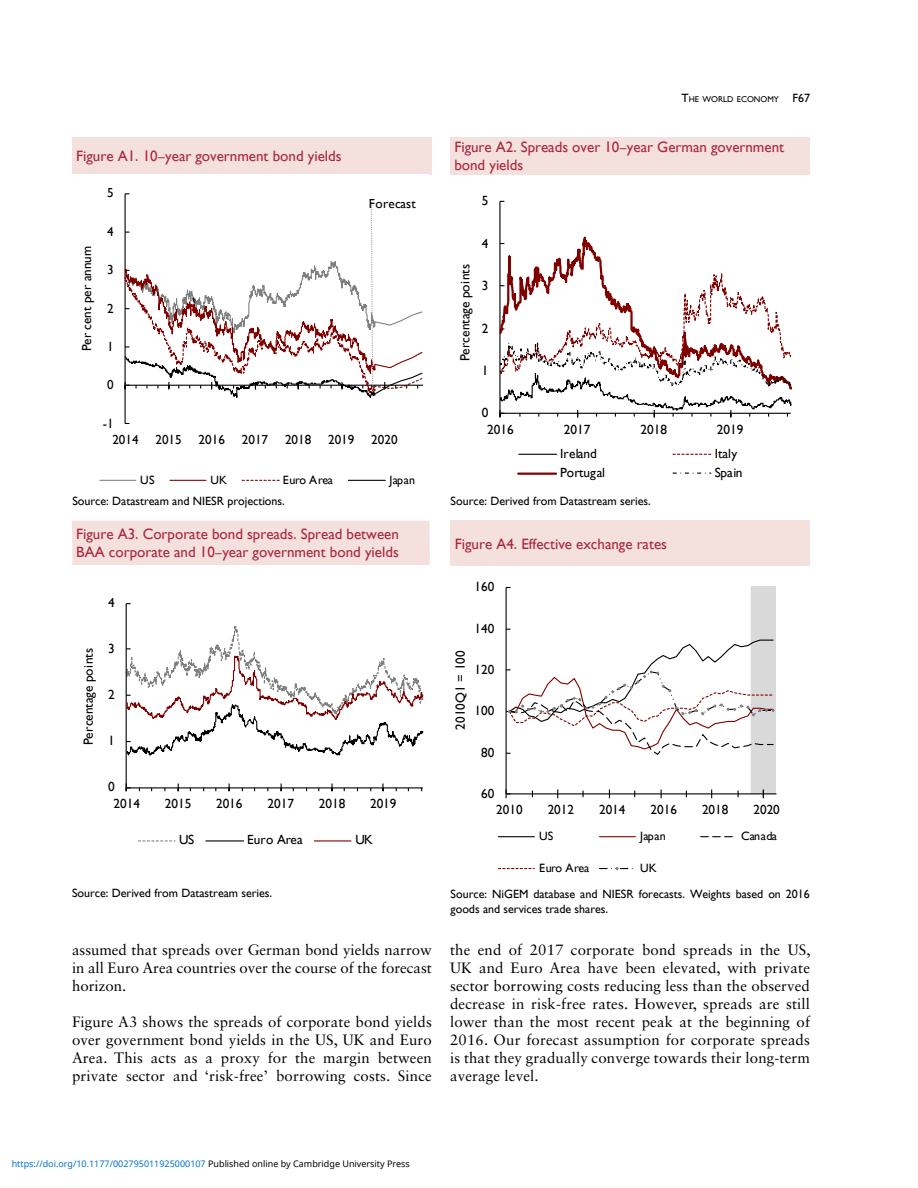
<style>
.page{position:relative;width:918px;height:1188px;background:#fff}
.page>*{position:absolute;margin:0;border:0;box-sizing:border-box;transform-origin:0 0}
.t1{font:15px/18px "Sabon LT Std";letter-spacing:.01em;color:#000;text-align:justify}
.t2{font:15px/18px "Gill Sans";color:#aa273d}
.t3{font:13.35px "Gill Sans";color:#000}
.t4{font:13.2px "Gill Sans";color:#000}
.t5{font:13.05px "Gill Sans";color:#000}
.t6{font:13.05px "Gill Sans";letter-spacing:.02em;color:#000}
.t7{font:12.15px "Gill Sans";letter-spacing:.02em;color:#000}
.t8{font:12.15px "Gill Sans";letter-spacing:-.03em;color:#000}
.t9{font:12px/15px "Gill Sans";color:#000}
.t10{font:12px "Gill Sans";letter-spacing:-.03em;color:#000}
.t11{font:9px "Noto Sans";color:#0172cf}
.t12{font:8.4px "Gill Sans";color:#000}
.s1{font-size:12px}
.s2{color:#000}
</style>
<div class="page">
<div style="left:451px;top:521px;width:359px;height:45px;background:#f4e0dd"></div>
<div style="left:72px;top:137px;width:360px;height:38px;background:#f4e0dd"></div>
<hr style="left:125px;top:194px;width:1px;height:229px;background:#000">
<hr style="left:100px;top:480px;width:36px;height:1px;background:#909090">
<hr style="left:170px;top:480px;width:36px;height:1px;background:#800000">
<svg style="left:242px;top:480px;width:37px;height:1px"></svg>
<hr style="left:348px;top:480px;width:37px;height:1px;background:#000">
<svg style="left:125px;top:202px;width:298px;height:198px"></svg>
<div style="left:450px;top:137px;width:360px;height:38px;background:#f4e0dd"></div>
<hr style="left:499px;top:201px;width:2px;height:212px;background:#000">
<svg style="left:499px;top:251px;width:292px;height:167px"></svg>
<hr style="left:519px;top:454px;width:38px;height:1px;background:#000">
<svg style="left:673px;top:454px;width:38px;height:1px"></svg>
<hr style="left:518px;top:473px;width:38px;height:2px;background:#800000">
<svg style="left:673px;top:473px;width:38px;height:1px"></svg>
<div style="left:72px;top:521px;width:358px;height:44px;background:#f4e0dd"></div>
<hr style="left:126px;top:604px;width:1px;height:184px;background:#000">
<hr style="left:126px;top:787px;width:297px;height:1px;background:#000">
<svg style="left:126px;top:783px;width:5px;height:8px"></svg>
<svg style="left:331px;top:783px;width:2px;height:8px"></svg>
<svg style="left:382px;top:783px;width:2px;height:8px"></svg>
<svg style="left:126px;top:624px;width:297px;height:133px"></svg>
<svg style="left:138px;top:840px;width:37px;height:2px"></svg>
<hr style="left:206px;top:840px;width:38px;height:2px;background:#000">
<hr style="left:314px;top:840px;width:37px;height:2px;background:#800000">
<svg style="left:506px;top:587px;width:270px;height:211px"></svg>
<hr style="left:498px;top:836px;width:36px;height:1px;background:#000">
<hr style="left:600px;top:836px;width:35px;height:1px;background:#800000">
<svg style="left:701px;top:836px;width:32px;height:1px"></svg>
<svg style="left:498px;top:868px;width:36px;height:1px"></svg>
<svg style="left:600px;top:867px;width:33px;height:3px"></svg>
<p class="t2" style="left:76px;top:147px;width:267px">Figure A1. 10–year government bond yields</p>
<p class="t5" style="left:107px;top:185px;width:8px">5</p>
<p class="t4" style="left:79px;top:351px;width:107px;rotate:-90deg">Per cent per annum</p>
<p class="t5" style="left:107px;top:224px;width:8px">4</p>
<p class="t5" style="left:107px;top:262px;width:8px">3</p>
<p class="t5" style="left:107px;top:300px;width:8px">2</p>
<p class="t5" style="left:107px;top:339px;width:8px">1</p>
<p class="t5" style="left:107px;top:377px;width:8px">0</p>
<p class="t5" style="left:103px;top:416px;width:12px">-1</p>
<p class="t6" style="left:369px;top:196px;width:49px">Forecast</p>
<p class="t5" style="left:112px;top:432px;width:28px">2014</p>
<p class="t5" style="left:155px;top:432px;width:28px">2015</p>
<p class="t5" style="left:199px;top:432px;width:28px">2016</p>
<p class="t5" style="left:242px;top:432px;width:28px">2017</p>
<p class="t5" style="left:285px;top:432px;width:28px">2018</p>
<p class="t5" style="left:328px;top:432px;width:28px">2019</p>
<p class="t5" style="left:371px;top:432px;width:28px">2020</p>
<p class="t9" style="left:140px;top:472px;width:16px">US</p>
<p class="t9" style="left:210px;top:472px;width:18px">UK</p>
<p class="t10" style="left:283px;top:472px;width:52px">Euro Area</p>
<p class="t9" style="left:390px;top:472px;width:27px">Japan</p>
<p class="t9" style="left:72px;top:494px;width:214px">Source: Datastream and NIESR projections.</p>
<p class="t2" style="left:76px;top:525px;width:324px">Figure A3. Corporate bond spreads. Spread between<br>BAA corporate and 10–year government bond yields</p>
<p class="t4" style="left:108px;top:595px;width:8px">4</p>
<p class="t3" style="left:81px;top:745px;width:98px;rotate:-90deg">Percentage points</p>
<p class="t4" style="left:108px;top:641px;width:8px">3</p>
<p class="t4" style="left:108px;top:687px;width:8px">2</p>
<p class="t4" style="left:108px;top:733px;width:8px">1</p>
<p class="t4" style="left:108px;top:779px;width:8px">0</p>
<p class="t4" style="left:113px;top:796px;width:28px">2014</p>
<p class="t4" style="left:165px;top:796px;width:28px">2015</p>
<p class="t4" style="left:216px;top:796px;width:28px">2016</p>
<p class="t4" style="left:267px;top:796px;width:28px">2017</p>
<p class="t4" style="left:319px;top:796px;width:28px">2018</p>
<p class="t4" style="left:370px;top:796px;width:28px">2019</p>
<p class="t4" style="left:179px;top:832px;width:16px">US</p>
<p class="t4" style="left:247px;top:832px;width:57px">Euro Area</p>
<p class="t4" style="left:355px;top:832px;width:19px">UK</p>
<p class="t9" style="left:72px;top:886px;width:202px">Source: Derived from Datastream series.</p>
<p class="t1" style="left:72px;top:941px;width:361px">assumed that spreads over German bond yields narrow in all Euro Area countries over the course of the forecast horizon.</p>
<p class="t1" style="left:72px;top:1013px;width:361px">Figure A3 shows the spreads of corporate bond yields over government bond yields in the US, UK and Euro Area. This acts as a proxy for the margin between private sector and ‘risk-free’ borrowing costs. Since</p>
<p class="t12" style="left:681px;top:94px;width:130px"><span class="s1">T</span>HE WORLD ECONOMY <span class="s1">F67</span></p>
<p class="t2" style="left:454px;top:138px;width:331px">Figure A2. Spreads over 10–year German government bond yields</p>
<p class="t3" style="left:482px;top:193px;width:8px">5</p>
<p class="t3" style="left:457px;top:361px;width:99px;rotate:-90deg">Percentage points</p>
<p class="t3" style="left:482px;top:235px;width:8px">4</p>
<p class="t3" style="left:482px;top:278px;width:8px">3</p>
<p class="t3" style="left:482px;top:320px;width:8px">2</p>
<p class="t3" style="left:482px;top:363px;width:8px">1</p>
<p class="t3" style="left:482px;top:405px;width:8px">0</p>
<p class="t3" style="left:487px;top:422px;width:28px">2016</p>
<p class="t3" style="left:564px;top:422px;width:28px">2017</p>
<p class="t3" style="left:640px;top:422px;width:28px">2018</p>
<p class="t3" style="left:717px;top:422px;width:28px">2019</p>
<p class="t3" style="left:560px;top:445px;width:38px">Ireland</p>
<p class="t3" style="left:715px;top:445px;width:24px">Italy</p>
<p class="t3" style="left:560px;top:465px;width:47px">Portugal</p>
<p class="t3" style="left:715px;top:465px;width:29px">Spain</p>
<p class="t9" style="left:451px;top:493px;width:202px">Source: Derived from Datastream series.</p>
<p class="t2" style="left:455px;top:535px;width:214px">Figure A4. Effective exchange rates</p>
<p class="t4" style="left:475px;top:579px;width:21px">160</p>
<p class="t4" style="left:453px;top:730px;width:81px;rotate:-90deg">2010Q1 = 100</p>
<p class="t4" style="left:475px;top:620px;width:21px">140</p>
<p class="t4" style="left:475px;top:662px;width:21px">120</p>
<p class="t4" style="left:475px;top:703px;width:21px">100</p>
<p class="t4" style="left:481px;top:744px;width:15px">80</p>
<p class="t4" style="left:481px;top:786px;width:15px">60</p>
<p class="t4" style="left:496px;top:802px;width:28px">2010</p>
<p class="t4" style="left:548px;top:802px;width:28px">2012</p>
<p class="t4" style="left:599px;top:802px;width:28px">2014</p>
<p class="t4" style="left:651px;top:802px;width:28px">2016</p>
<p class="t4" style="left:702px;top:802px;width:28px">2018</p>
<p class="t4" style="left:753px;top:802px;width:28px">2020</p>
<p class="t7" style="left:539px;top:828px;width:16px">US</p>
<p class="t7" style="left:640px;top:828px;width:27px">Japan</p>
<p class="t7" style="left:741px;top:828px;width:37px">Canada</p>
<p class="t8" style="left:539px;top:861px;width:52px">Euro Area</p>
<p class="t7" style="left:640px;top:861px;width:18px">UK</p>
<p class="t9" style="left:451px;top:887px;width:361px">Source: NiGEM database and NIESR forecasts. Weights based on 2016 goods and services trade shares.</p>
<p class="t1" style="left:450px;top:941px;width:362px">the end of 2017 corporate bond spreads in the US, UK and Euro Area have been elevated, with private sector borrowing costs reducing less than the observed decrease in risk-free rates. However, spreads are still lower than the most recent peak at the beginning of 2016. Our forecast assumption for corporate spreads is that they gradually converge towards their long-term average level.</p>
<p class="t11" style="left:12px;top:1157px;width:400px">https://doi.org/10.1177/002795011925000107 <span class="s2">Published online by Cambridge University Press</span></p>
</div>
